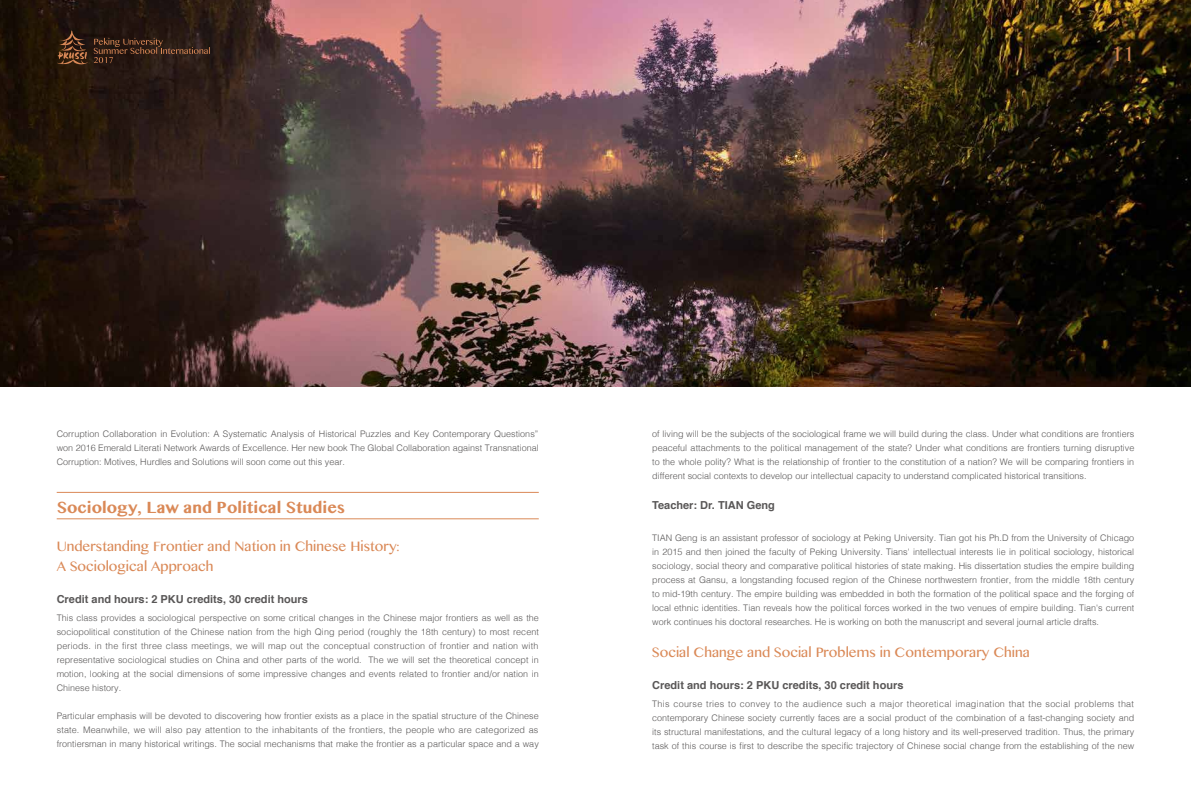
<style>
.page{position:relative;width:1191px;height:808px;background:#fff}
.page>*{position:absolute;margin:0;border:0;box-sizing:border-box;transform-origin:0 0}
.t1{font:18px "Bangla MN";color:#da8957}
.t2{font:700 14px "Bangla MN";color:#da8957}
.t3{font:12px/20px "Bangla MN";color:#da8957}
.t4{font:700 11px "Helvetica";color:#595757}
.t5{font:300 9px/14px "Helvetica";color:#595757;text-align:justify}
</style>
<div class="page">
<img style="left:0;top:0;width:1191px;height:387px">
<hr style="left:57px;top:518px;width:482px;height:1px;background:#da8957">
<hr style="left:57px;top:492px;width:482px;height:1px;background:#da8957">
<svg style="left:57px;top:30px;width:31px;height:35px"></svg>
<svg style="left:94px;top:38px;width:116px;height:25px;background:#3f281c"></svg>
<h1 class="t1" style="left:1110px;top:41px;width:25px">11</h1>
<p class="t5" style="left:57px;top:426px;width:483px">Corruption Collaboration in Evolution: A Systematic Analysis of Historical Puzzles and Key Contemporary Questions” won 2016 Emerald Literati Network Awards of Excellence. Her new book The Global Collaboration against Transnational Corruption: Motives, Hurdles and Solutions will soon come out this year.</p>
<h2 class="t2" style="left:57px;top:496px;width:290px">Sociology, Law and Political Studies</h2>
<h3 class="t3" style="left:57px;top:536px;width:344px">Understanding Frontier and Nation in Chinese History:<br>A Sociological Approach</h3>
<p class="t4" style="left:57px;top:590px;width:253px">Credit and hours: 2 PKU credits, 30 credit hours</p>
<p class="t5" style="left:57px;top:610px;width:484px">This class provides a sociological perspective on some critical changes in the Chinese major frontiers as well as the sociopolitical constitution of the Chinese nation from the high Qing period (roughly the 18th century) to most recent periods. in the first three class meetings, we will map out the conceptual construction of frontier and nation with representative sociological studies on China and other parts of the world. The we will set the theoretical concept in motion, looking at the social dimensions of some impressive changes and events related to frontier and/or nation in Chinese history.</p>
<p class="t5" style="left:57px;top:708px;width:483px">Particular emphasis will be devoted to discovering how frontier exists as a place in the spatial structure of the Chinese state. Meanwhile, we will also pay attention to the inhabitants of the frontiers, the people who are categorized as frontiersman in many historical writings. The social mechanisms that make the frontier as a particular space and a way</p>
<p class="t5" style="left:652px;top:426px;width:484px">of living will be the subjects of the sociological frame we will build during the class. Under what conditions are frontiers peaceful attachments to the political management of the state? Under what conditions are frontiers turning disruptive to the whole polity? What is the relationship of frontier to the constitution of a nation? We will be comparing frontiers in different social contexts to develop our intellectual capacity to understand complicated historical transitions.</p>
<p class="t4" style="left:652px;top:496px;width:124px">Teacher: Dr. TIAN Geng</p>
<p class="t5" style="left:652px;top:530px;width:483px">TIAN Geng is an assistant professor of sociology at Peking University. Tian got his Ph.D from the University of Chicago in 2015 and then joined the faculty of Peking University. Tians' intellectual interests lie in political sociology, historical sociology, social theory and comparative political histories of state making. His dissertation studies the empire building process at Gansu, a longstanding focused region of the Chinese northwestern frontier, from the middle 18th century to mid-19th century. The empire building was embedded in both the formation of the political space and the forging of local ethnic identities. Tian reveals how the political forces worked in the two venues of empire building. Tian's current work continues his doctoral researches. He is working on both the manuscript and several journal article drafts.</p>
<h3 class="t3" style="left:652px;top:642px;width:379px">Social Change and Social Problems in Contemporary China</h3>
<p class="t4" style="left:652px;top:676px;width:253px">Credit and hours: 2 PKU credits, 30 credit hours</p>
<p class="t5" style="left:652px;top:696px;width:483px">This course tries to convey to the audience such a major theoretical imagination that the social problems that contemporary Chinese society currently faces are a social product of the combination of a fast-changing society and its structural manifestations, and the cultural legacy of a long history and its well-preserved tradition. Thus, the primary task of this course is first to describe the specific trajectory of Chinese social change from the establishing of the new</p>
</div>
